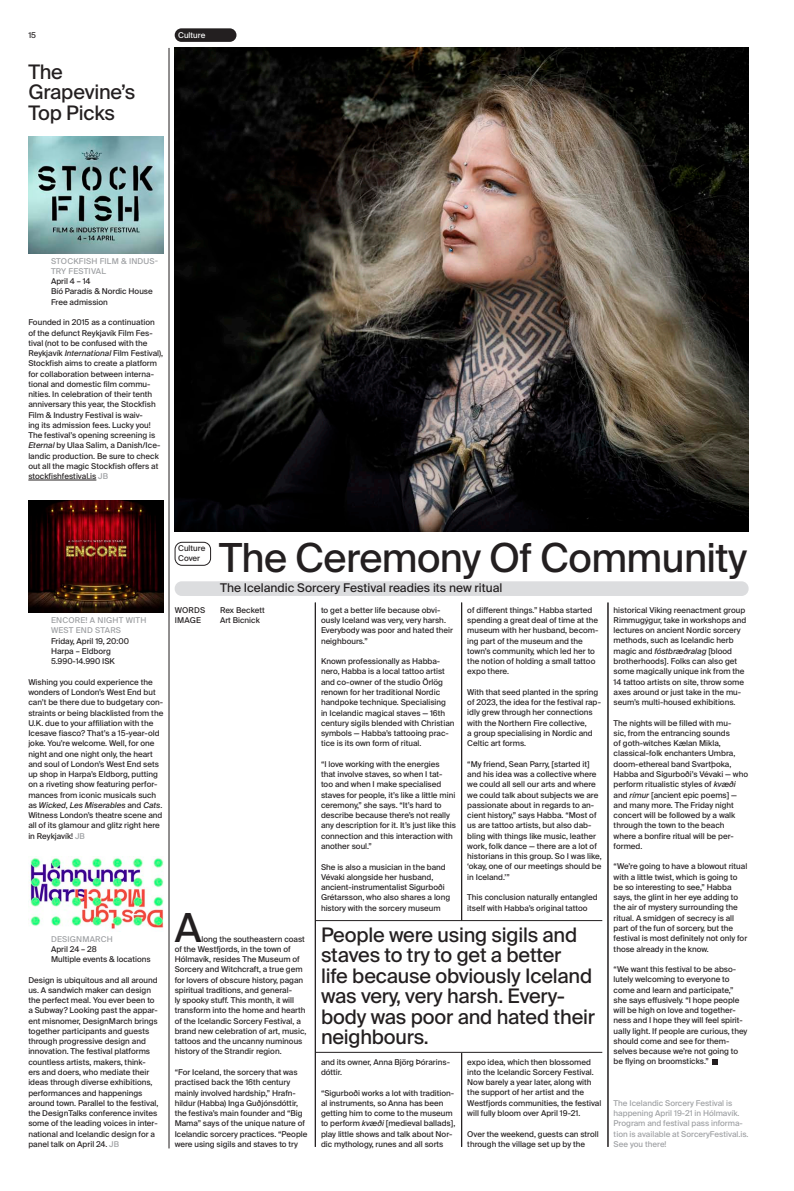
<style>
.page{position:relative;width:794px;height:1191px;background:#fff}
.page>*{position:absolute;margin:0;border:0;box-sizing:border-box;transform-origin:0 0}
.t1{font:40px "Suisse Intl";letter-spacing:-.015em;color:#231f20}
.t2{font:20px/20.5px "Suisse Intl";letter-spacing:-.01em;color:#231f20}
.t3{font:12px "Suisse Intl";color:#231f20}
.t4{font:8px/10.3px "Suisse Intl";color:#231f20}
.t5{font:8px/10.3px "Suisse Intl";color:#9d9fa2}
.t6{font:8px/10.3px "Suisse Intl";letter-spacing:.025em;color:#9d9fa2}
.t7{font:8px "Suisse Intl";color:#fff}
.s1{font-style:italic}
.s2{color:#9d9fa2}
</style>
<div class="page">
<div style="left:175px;top:28px;width:61px;height:14px;background:#231f20;border-radius:7px"></div>
<hr style="left:168px;top:48px;width:1px;height:1100px;background:#231f20">
<hr style="left:28px;top:480px;width:68px;height:1px;background:#231f20">
<img style="left:28px;top:136px;width:135px;height:117px">
<img style="left:28px;top:501px;width:135px;height:112px">
<img style="left:28px;top:856px;width:135px;height:74px">
<svg style="left:712px;top:1059px;width:5px;height:5px"></svg>
<hr style="left:315px;top:602px;width:1px;height:544px;background:#231f20">
<hr style="left:461px;top:602px;width:1px;height:318px;background:#231f20">
<hr style="left:461px;top:1053px;width:1px;height:93px;background:#231f20">
<hr style="left:607px;top:602px;width:1px;height:544px;background:#231f20">
<div style="left:175px;top:581px;width:573px;height:15px;background:#dcdddf;border-radius:7px"></div>
<div style="left:175px;top:542px;width:36px;height:23px;border:1px solid #231f20;border-radius:7px"></div>
<img style="left:175px;top:48px;width:574px;height:483px">
<hr style="left:315px;top:1052px;width:287px;height:1px;background:#231f20">
<hr style="left:315px;top:920px;width:287px;height:1px;background:#231f20">
<p class="t4" style="left:28px;top:30px;width:9px">15</p>
<p class="t7" style="left:178px;top:30px;width:29px">Culture</p>
<h2 class="t2" style="left:28px;top:62px;width:109px">The<br>Grapevine’s<br>Top Picks</h2>
<p class="t6" style="left:51px;top:256px;width:109px">STOCKFISH FILM &amp; INDUS-<br>TRY FESTIVAL</p>
<p class="t4" style="left:51px;top:276px;width:103px">April 4 – 14<br>Bíó Paradís &amp; Nordic House<br>Free admission</p>
<p class="t4" style="left:28px;top:317px;width:136px">Founded in 2015 as a continuation of the defunct Reykjavík Film Fes&shy;tival (not to be confused with the Reykjavík <span class="s1">International</span> Film Festival), Stockfish aims to create a platform for collaboration between interna&shy;tional and domestic film commu&shy;nities. In celebration of their tenth anniversary this year, the Stockfish Film &amp; Industry Festival is waiv-<br>ing its admission fees. Lucky you!<br>The festival’s opening screening is <span class="s1">Eternal</span> by Ulaa Salim, a Danish/Ice&shy;landic production. Be sure to check out all the magic Stockfish offers at stockfishfestival.is <span class="s2">JB</span></p>
<p class="t6" style="left:51px;top:615px;width:97px">ENCORE! A NIGHT WITH<br>WEST END STARS</p>
<p class="t4" style="left:51px;top:635px;width:79px">Friday, April 19, 20:00<br>Harpa – Eldborg<br>5.990-14.990 ISK</p>
<p class="t4" style="left:28px;top:677px;width:136px">Wishing you could experience the wonders of London’s West End but can’t be there due to budgetary con&shy;straints or being blacklisted from the U.K. due to your affiliation with the Icesave fiasco? That’s a 15-year-old joke. You’re welcome. Well, for one night and one night only, the heart and soul of London’s West End sets up shop in Harpa’s Eldborg, putting on a riveting show featuring perfor&shy;mances from iconic musicals such as <span class="s1">Wicked</span>, <span class="s1">Les Miserables</span> and <span class="s1">Cats</span>.<br>Witness London’s theatre scene and all of its glamour and glitz right here in Reykjavík! <span class="s2">JB</span></p>
<p class="t6" style="left:51px;top:933px;width:63px">DESIGNMARCH</p>
<p class="t4" style="left:51px;top:943px;width:101px">April 24 – 28<br>Multiple events &amp; locations</p>
<p class="t4" style="left:28px;top:974px;width:132px">Design is ubiquitous and all around us. A sandwich maker can design the perfect meal. You ever been to a Subway? Looking past the appar&shy;ent misnomer, DesignMarch brings together participants and guests through progressive design and innovation. The festival platforms countless artists, makers, think&shy;ers and doers, who mediate their ideas through diverse exhibitions, performances and happenings around town. Parallel to the festival, the DesignTalks conference invites some of the leading voices in inter&shy;national and Icelandic design for a panel talk on April 24. <span class="s2">JB</span></p>
<p class="t4" style="left:178px;top:543px;width:29px">Culture<br>Cover</p>
<h1 class="t1" style="left:219px;top:534px;width:529px">The Ceremony Of Community</h1>
<h3 class="t3" style="left:220px;top:581px;width:284px">The Icelandic Sorcery Festival readies its new ritual</h3>
<p class="t4" style="left:175px;top:605px;width:32px">WORDS</p>
<p class="t4" style="left:220px;top:605px;width:46px">Rex Beckett</p>
<p class="t4" style="left:175px;top:615px;width:28px">IMAGE</p>
<p class="t4" style="left:220px;top:615px;width:41px">Art Bicnick</p>
<h1 class="t1" style="left:175px;top:904px;width:28px">A</h1>
<p class="t4" style="left:175px;top:933px;width:133px;text-indent:27px">long the southeastern coast of the Westfjords, in the town of Hólmavík, resides The Museum of Sorcery and Witchcraft, a true gem for lovers of obscure history, pagan spiritual traditions, and general-<br>ly spooky stuff. This month, it will transform into the home and hearth of the Icelandic Sorcery Festival, a brand new celebration of art, music, tattoos and the uncanny numinous history of the Strandir region.</p>
<p class="t4" style="left:175px;top:1067px;width:134px">“For Iceland, the sorcery that was practised back the 16th century mainly involved hardship,” Hrafn&shy;hildur (Habba) Inga Guðjónsdóttir, the festiva’s main founder and “Big Mama” says of the unique nature of Icelandic sorcery practices. “People were using sigils and staves to try</p>
<p class="t4" style="left:321px;top:605px;width:134px">to get a better life because obvi&shy;ously Iceland was very, very harsh.<br>Everybody was poor and hated their neighbours.”</p>
<p class="t4" style="left:321px;top:656px;width:135px">Known professionally as Habba&shy;nero, Habba is a local tattoo artist and co-owner of the studio Örlög renown for her traditional Nordic handpoke technique. Specialising in Icelandic magical staves — 16th century sigils blended with Christian symbols — Habba’s tattooing prac&shy;tice is its own form of ritual.</p>
<p class="t4" style="left:321px;top:759px;width:136px">“I love working with the energies that involve staves, so when I tat&shy;too and when I make specialised staves for people, it’s like a little mini ceremony,” she says. “It’s hard to describe because there’s not really any description for it. It’s just like this connection and this interaction with another soul.”</p>
<p class="t4" style="left:321px;top:861px;width:131px">She is also a musician in the band Vévaki alongside her husband, ancient-instrumentalist Sigurboði Grétarsson, who also shares a long history with the sorcery museum</p>
<p class="t4" style="left:467px;top:605px;width:133px">of different things.” Habba started spending a great deal of time at the museum with her husband, becom&shy;ing part of the museum and the town’s community, which led her to the notion of holding a small tattoo expo there.</p>
<p class="t4" style="left:467px;top:687px;width:135px">With that seed planted in the spring of 2023, the idea for the festival rap&shy;idly grew through her connections with the Northern Fire collective,<br>a group specialising in Nordic and<br>Celtic art forms.</p>
<p class="t4" style="left:467px;top:759px;width:136px">“My friend, Sean Parry, [started it] and his idea was a collective where we could all sell our arts and where we could talk about subjects we are passionate about in regards to an&shy;cient history,” says Habba. “Most of us are tattoo artists, but also dab&shy;bling with things like music, leather work, folk dance — there are a lot of historians in this group. So I was like, ‘okay, one of our meetings should be in Iceland.’”</p>
<p class="t4" style="left:467px;top:892px;width:132px">This conclusion naturally entangled itself with Habba’s original tattoo</p>
<h2 class="t2" style="left:321px;top:924px;width:275px">People were using sigils and staves to try to get a better<br>life because obviously Iceland was very, very harsh. Every&shy;body was poor and hated their neighbours.</h2>
<p class="t4" style="left:321px;top:1056px;width:130px">and its owner, Anna Björg Þórarins&shy;dóttir.</p>
<p class="t4" style="left:321px;top:1087px;width:136px">“Sigurboði works a lot with tradition&shy;al instruments, so Anna has been getting him to come to the museum to perform <span class="s1">kvæði</span> [medieval ballads], play little shows and talk about Nor&shy;dic mythology, runes and all sorts</p>
<p class="t4" style="left:467px;top:1056px;width:136px">expo idea, which then blossomed into the Icelandic Sorcery Festival.<br>Now barely a year later, along with the support of her artist and the Westfjords communities, the festival will fully bloom over April 19-21.</p>
<p class="t4" style="left:467px;top:1128px;width:133px">Over the weekend, guests can stroll through the village set up by the</p>
<p class="t4" style="left:613px;top:605px;width:134px">historical Viking reenactment group Rimmugýgur, take in workshops and lectures on ancient Nordic sorcery methods, such as Icelandic herb magic and <span class="s1">fóstbræðralag</span> [blood brotherhoods]. Folks can also get some magically unique ink from the 14 tattoo artists on site, throw some axes around or just take in the mu&shy;seum’s multi-housed exhibitions.</p>
<p class="t4" style="left:613px;top:717px;width:136px">The nights will be filled with mu-<br>sic, from the entrancing sounds<br>of goth-witches Kælan Mikla, classical-folk enchanters Umbra, doom-ethereal band Svartþoka,<br>Habba and Sigurboði’s Vévaki — who perform ritualistic styles of <span class="s1">kvæði </span>and <span class="s1">rímur</span> [ancient epic poems] — and many more. The Friday night concert will be followed by a walk through the town to the beach where a bonfire ritual will be per&shy;formed.</p>
<p class="t4" style="left:613px;top:861px;width:135px">“We’re going to have a blowout ritual with a little twist, which is going to be so interesting to see,” Habba says, the glint in her eye adding to the air of mystery surrounding the ritual. A smidgen of secrecy is all part of the fun of sorcery, but the festival is most definitely not only for those already in the know.</p>
<p class="t4" style="left:613px;top:964px;width:135px">“We want this festival to be abso&shy;lutely welcoming to everyone to come and learn and participate,” she says effusively. “I hope people will be high on love and together&shy;ness and I hope they will feel spirit&shy;ually light. If people are curious, they should come and see for them&shy;selves because we’re not going to be flying on broomsticks.”</p>
<p class="t5" style="left:613px;top:1097px;width:136px">The Icelandic Sorcery Festival is happening April 19-21 in Hólmavík.<br>Program and festival pass informa&shy;tion is available at SorceryFestival.is.<br>See you there!</p>
</div>
